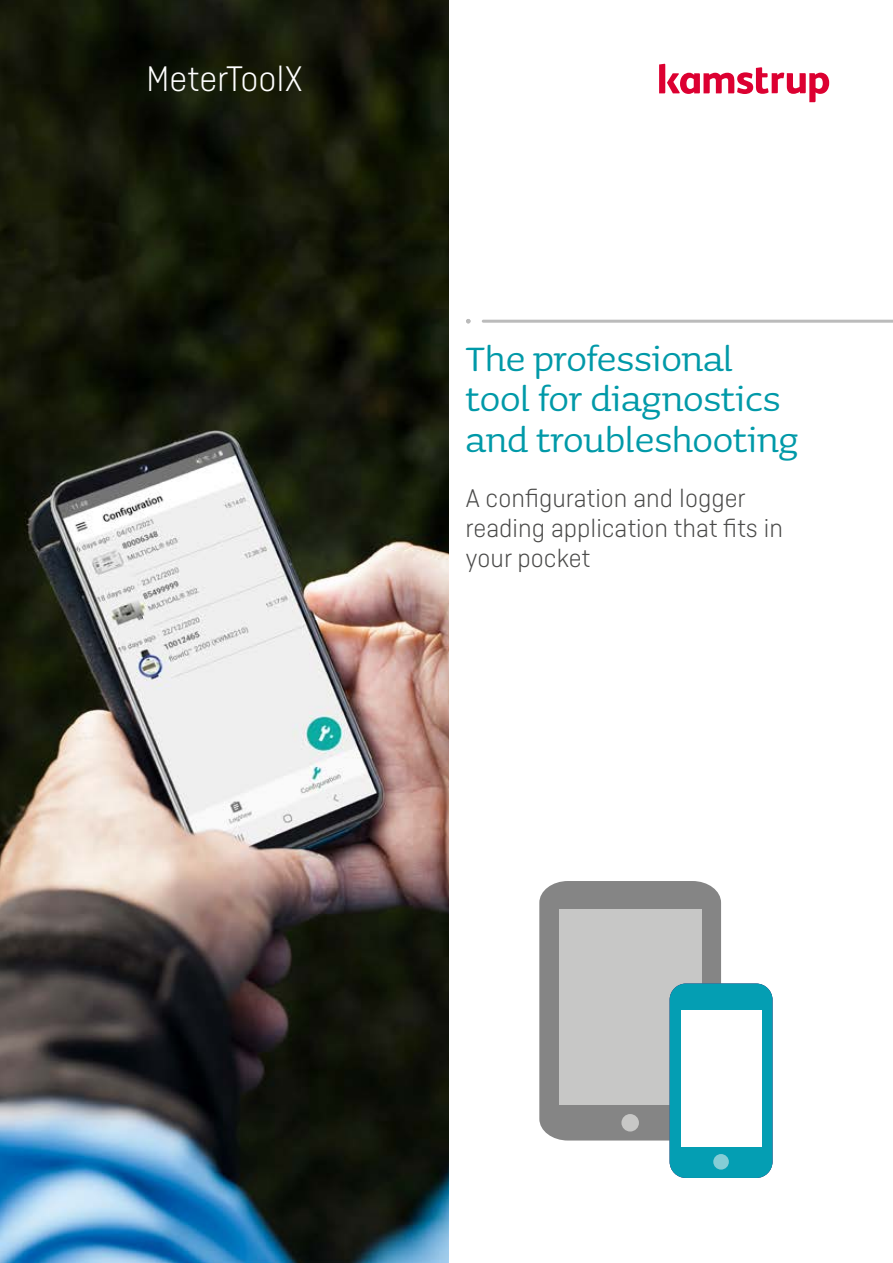
<style>
.page{position:relative;width:893px;height:1263px;background:#fff}
.page>*{position:absolute;margin:0;border:0;box-sizing:border-box;transform-origin:0 0}
.t1{font:45px/40.5px "Sauna Pro";letter-spacing:-.01em;color:#0099a8}
.t2{font:300 37.5px "Ciutadella";color:#fff}
.t3{font:300 27px/30px "Ciutadella";color:#4a4a49}
</style>
<div class="page">
<img style="left:0;top:0;width:449px;height:1263px">
<svg style="left:659px;top:64px;width:170px;height:38px"></svg>
<svg style="left:466px;top:319px;width:427px;height:4px;background:#ccc"></svg>
<div style="left:539px;top:881px;width:182px;height:259px;background:#858585"></div>
<div style="left:621px;top:1114px;width:18px;height:17px;background:#c7c7c6;border-radius:50%"></div>
<div style="left:559px;top:909px;width:143px;height:196px;background:#c7c7c6"></div>
<div style="left:670px;top:983px;width:102px;height:195px;background:#049eb3;border-radius:16px"></div>
<div style="left:713px;top:1154px;width:16px;height:15px;background:#85cdd6;border-radius:50%"></div>
<div style="left:681px;top:1010px;width:80px;height:136px;background:#fff"></div>
<h2 class="t2" style="left:146px;top:58px;width:158px">MeterToolX</h2>
<h1 class="t1" style="left:466px;top:338px;width:335px">The professional tool for diagnostics and troubleshooting</h1>
<p class="t3" style="left:466px;top:483px;width:319px">A configuration and logger reading application that fits in your pocket</p>
</div>
